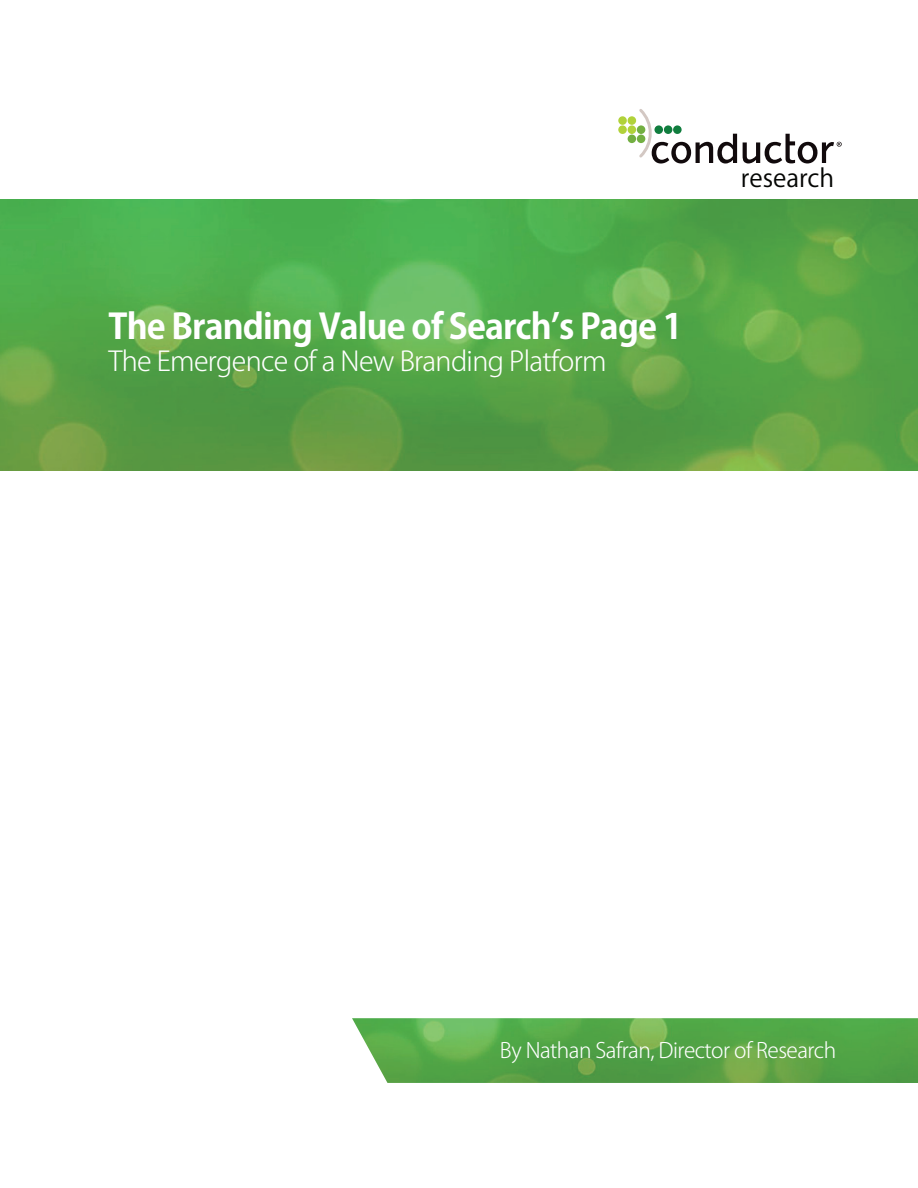
<style>
.page{position:relative;width:918px;height:1188px;background:#fff}
.page>*{position:absolute;margin:0;border:0;box-sizing:border-box;transform-origin:0 0}
.t1{font:700 34.5px "Koz Go Pr 6 N";letter-spacing:-.025em;color:#fff}
.t2{font:300 27px "Koz Go Pr 6 N";letter-spacing:-.025em;color:#fff}
.t3{font:24.6px "Koz Go Pro";color:#040503}
.t4{font:300 21px "Koz Go Pr 6 N";letter-spacing:-.025em;color:#fff}
</style>
<div class="page">
<div style="left:618px;top:116px;width:9px;height:9px;background:#b1d23a;border-radius:50%"></div>
<div style="left:628px;top:116px;width:8px;height:9px;background:#b1d23a;border-radius:50%"></div>
<div style="left:618px;top:125px;width:9px;height:9px;background:#b1d23a;border-radius:50%"></div>
<div style="left:628px;top:125px;width:8px;height:9px;background:#b1d23a;border-radius:50%"></div>
<div style="left:628px;top:135px;width:8px;height:8px;background:#73af42;border-radius:50%"></div>
<svg style="left:637px;top:109px;width:100px;height:55px"></svg>
<svg style="left:743px;top:134px;width:99px;height:30px"></svg>
<img style="left:0;top:199px;width:918px;height:272px">
<img style="left:352px;top:1018px;width:566px;height:65px">
<p class="t1" style="left:108px;top:307px;width:576px">The Branding Value of Searchʼs Page 1</p>
<p class="t2" style="left:108px;top:346px;width:500px">The Emergence of a New Branding Platform</p>
<p class="t3" style="left:741px;top:162px;width:95px">research</p>
<p class="t4" style="left:500px;top:1038px;width:338px">By Nathan Safran, Director of Research</p>
</div>
